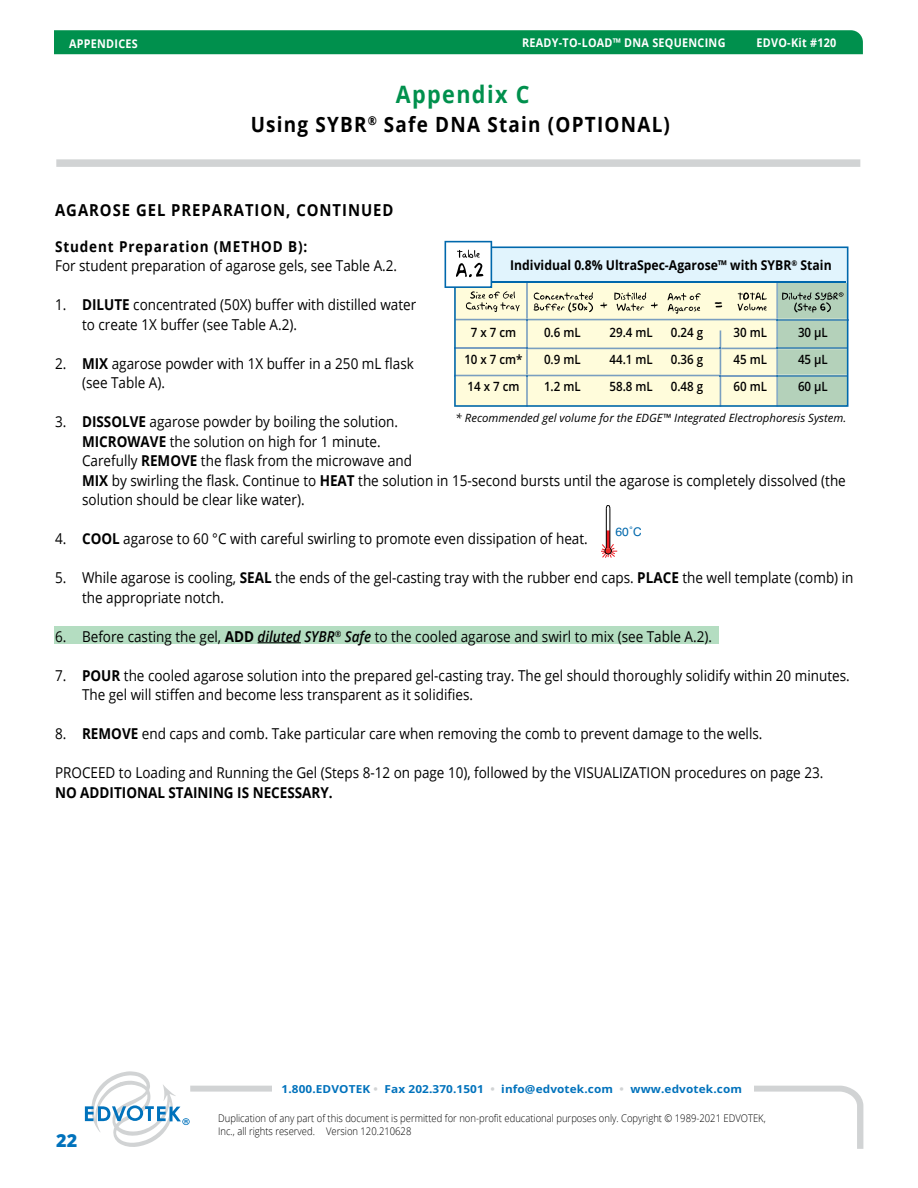
<style>
.page{position:relative;width:918px;height:1188px;background:#fff}
.page>*{position:absolute;margin:0;border:0;box-sizing:border-box;transform-origin:0 0}
.t1{font:700 24px "Open Sans";letter-spacing:.065em;color:#00904d;scale:.9 1}
.t2{font:700 21px "Open Sans";letter-spacing:.065em;color:#000;scale:.9 1}
.t3{font:800 18px "Open Sans";color:#0072bc}
.t4{font:700 16.5px "Open Sans";letter-spacing:.065em;color:#000;scale:.9 1}
.t5{font:15px/19.5px "Open Sans";color:#000;scale:.9 1}
.t6{font:700 15px "Open Sans";color:#000;scale:.9 1}
.t7{font:700 15px "Open Sans";letter-spacing:.065em;color:#000;scale:.9 1}
.t8{font:700 13.5px "Open Sans";color:#000;scale:.9 1}
.t9{font:600 12.9px "Open Sans";color:#000;scale:.9 1}
.t10{font:700 12px "Open Sans";letter-spacing:.025em;color:#fff;scale:.9 1}
.t11{font:12px "Helvetica";color:#0068ac}
.t12{font:italic 11.4px "Open Sans";color:#000}
.t13{font:700 11.1px "Open Sans";letter-spacing:.01em;color:#0072bc;scale:1.07 1}
.t14{font:300 10.5px/12.6px "Open Sans";color:#000;scale:.9 1}
.s1{font-weight:700}
.s2{font-weight:600;font-style:italic}
.s3{color:#d1d3d4}
</style>
<div class="page">
<div style="left:56px;top:159px;width:804px;height:8px;background:#d1d3d4"></div>
<svg style="left:602px;top:506px;width:16px;height:52px"></svg>
<div style="left:55px;top:626px;width:664px;height:18px;background:#b4ddc1"></div>
<hr style="left:258px;top:642px;width:43px;height:1px;background:#000">
<svg style="left:190px;top:1085px;width:673px;height:64px"></svg>
<div style="left:272px;top:1078px;width:482px;height:21px;background:#fff"></div>
<svg style="left:85px;top:1071px;width:105px;height:76px"></svg>
<div style="left:54px;top:30px;width:809px;height:24px;background:#00904d"></div>
<svg style="left:454px;top:246px;width:394px;height:161px;background:#dde7d6"></svg>
<svg style="left:445px;top:241px;width:75px;height:71px"></svg>
<p class="t10" style="left:69px;top:35px;width:78px">APPENDICES</p>
<p class="t10" style="left:522px;top:35px;width:228px">READY-TO-LOAD™ DNA SEQUENCING</p>
<p class="t10" style="left:757px;top:35px;width:90px">EDVO-Kit #120</p>
<h1 class="t1" style="left:396px;top:77px;width:150px">Appendix C</h1>
<h2 class="t2" style="left:251px;top:110px;width:467px">Using SYBR<sup>®</sup> Safe DNA Stain (OPTIONAL)</h2>
<p class="t4" style="left:55px;top:198px;width:378px">AGAROSE GEL PREPARATION, CONTINUED</p>
<p class="t7" style="left:55px;top:236px;width:282px">Student Preparation (METHOD B):</p>
<p class="t5" style="left:55px;top:256px;width:382px">For student preparation of agarose gels, see Table A.2.</p>
<p class="t5" style="left:82px;top:295px;width:373px;text-indent:-27px">1. <span class="s1">DILUTE</span> concentrated (50X) buffer with distilled water to create 1X buffer (see Table A.2).</p>
<p class="t5" style="left:82px;top:353px;width:370px;text-indent:-27px">2. <span class="s1">MIX</span> agarose powder with 1X buffer in a 250 mL flask (see Table A).</p>
<p class="t5" style="left:82px;top:412px;width:850px;text-indent:-27px">3. <span class="s1">DISSOLVE</span> agarose powder by boiling the solution.<br><span class="s1">MICROWAVE</span> the solution on high for 1 minute.<br>Carefully <span class="s1">REMOVE</span> the flask from the microwave and<br><span class="s1">MIX</span> by swirling the flask. Continue to <span class="s1">HEAT</span> the solution in 15-second bursts until the agarose is completely dissolved (the solution should be clear like water).</p>
<p class="t5" style="left:55px;top:529px;width:593px">4. <span class="s1">COOL</span> agarose to 60 °C with careful swirling to promote even dissipation of heat.</p>
<p class="t5" style="left:82px;top:568px;width:859px;text-indent:-27px">5. While agarose is cooling, <span class="s1">SEAL</span> the ends of the gel-casting tray with the rubber end caps. <span class="s1">PLACE</span> the well template (comb) in the appropriate notch.</p>
<p class="t5" style="left:55px;top:626px;width:731px">6. Before casting the gel, <span class="s1">ADD</span> <span class="s2">diluted SYBR</span><sup>®</sup> <span class="s2">Safe</span> to the cooled agarose and swirl to mix (see Table A.2).</p>
<p class="t5" style="left:82px;top:665px;width:855px;text-indent:-27px">7. <span class="s1">POUR</span> the cooled agarose solution into the prepared gel-casting tray. The gel should thoroughly solidify within 20 minutes.<br>The gel will stiffen and become less transparent as it solidifies.</p>
<p class="t5" style="left:55px;top:724px;width:787px">8. <span class="s1">REMOVE</span> end caps and comb. Take particular care when removing the comb to prevent damage to the wells.</p>
<p class="t5" style="left:55px;top:763px;width:855px">PROCEED to Loading and Running the Gel (Steps 8-12 on page 10), followed by the VISUALIZATION procedures on page 23.</p>
<p class="t6" style="left:55px;top:782px;width:310px">NO ADDITIONAL STAINING IS NECESSARY.</p>
<p class="t8" style="left:510px;top:256px;width:359px">Individual 0.8% UltraSpec-Agarose™ with SYBR<sup>®</sup> Stain</p>
<p class="t9" style="left:471px;top:324px;width:52px">7 x 7 cm</p>
<p class="t9" style="left:544px;top:324px;width:42px">0.6 mL</p>
<p class="t9" style="left:609px;top:324px;width:50px">29.4 mL</p>
<p class="t9" style="left:671px;top:324px;width:38px">0.24 g</p>
<p class="t9" style="left:734px;top:324px;width:39px">30 mL</p>
<p class="t9" style="left:798px;top:324px;width:35px">30 µL</p>
<p class="t9" style="left:464px;top:351px;width:66px">10 x 7 cm*</p>
<p class="t9" style="left:544px;top:351px;width:42px">0.9 mL</p>
<p class="t9" style="left:609px;top:351px;width:50px">44.1 mL</p>
<p class="t9" style="left:671px;top:351px;width:38px">0.36 g</p>
<p class="t9" style="left:734px;top:351px;width:39px">45 mL</p>
<p class="t9" style="left:798px;top:351px;width:35px">45 µL</p>
<p class="t9" style="left:468px;top:378px;width:59px">14 x 7 cm</p>
<p class="t9" style="left:544px;top:378px;width:42px">1.2 mL</p>
<p class="t9" style="left:609px;top:378px;width:50px">58.8 mL</p>
<p class="t9" style="left:671px;top:378px;width:38px">0.48 g</p>
<p class="t9" style="left:734px;top:378px;width:39px">60 mL</p>
<p class="t9" style="left:798px;top:378px;width:35px">60 µL</p>
<p class="t12" style="left:456px;top:410px;width:392px">* Recommended gel volume for the EDGE™ Integrated Electrophoresis System.</p>
<p class="t11" style="left:616px;top:524px;width:28px">60˚C</p>
<p class="t3" style="left:56px;top:1127px;width:23px">22</p>
<p class="t13" style="left:282px;top:1081px;width:432px">1.800.EDVOTEK <span class="s3">•</span> Fax 202.370.1501 <span class="s3">•</span> info@edvotek.com <span class="s3">•</span> www.edvotek.com</p>
<p class="t14" style="left:218px;top:1112px;width:610px">Duplication of any part of this document is permitted for non-profit educational purposes only. Copyright © 1989-2021 EDVOTEK,<br>Inc., all rights reserved. Version 120.210628</p>
</div>
